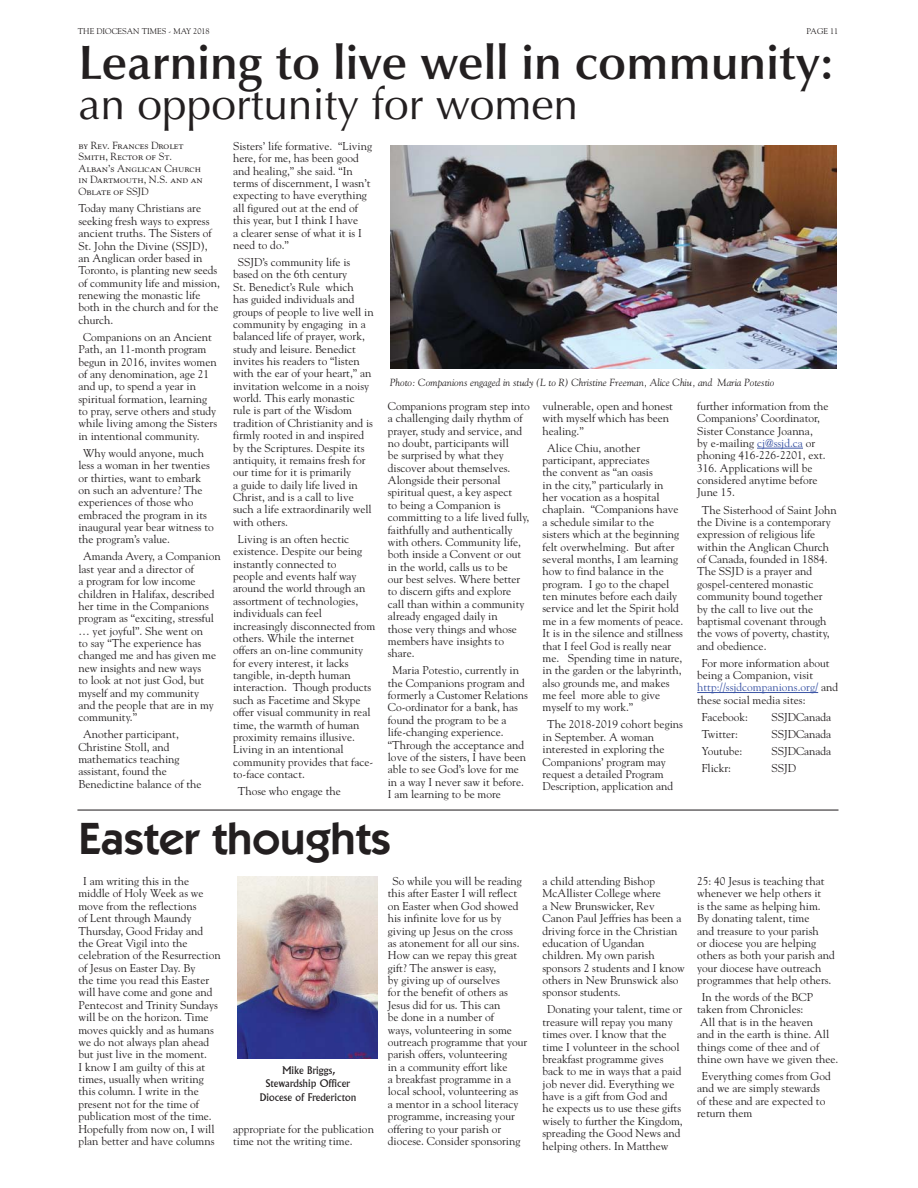
<style>
.page{position:relative;width:918px;height:1188px;background:#fff}
.page>*{position:absolute;margin:0;border:0;box-sizing:border-box;transform-origin:0 0}
.t1{font:600 48.45px "Optima LT Std";color:#231f20}
.t2{font:600 45.45px "ITC Kabel Std";color:#231f20}
.t3{font:44.4px "Optima LT Std";color:#231f20}
.t4{font:11.4px/12.3px "Goudy Std";color:#231f20}
.t5{font:10.35px/11.4px "Goudy Std";color:#231f20}
.t6{font:italic 10.35px "Goudy Std";color:#231f20}
.t7{font:10.35px/13.4px "Albertus MT Std";color:#231f20;text-align:center}
.t8{font:8.25px "Goudy Std";color:#231f20}
.s1{color:#3953a4}
</style>
<div class="page">
<hr style="left:77px;top:810px;width:762px;height:1px;background:#231f20">
<img style="left:238px;top:876px;width:140px;height:182px">
<hr style="left:757px;top:448px;width:46px;height:1px;background:#3953a4">
<hr style="left:697px;top:692px;width:121px;height:1px;background:#3953a4">
<img style="left:391px;top:145px;width:445px;height:223px">
<p class="t8" style="left:78px;top:28px;width:133px">THE DIOCESAN TIMES - MAY 2018</p>
<p class="t8" style="left:807px;top:28px;width:33px">PAGE 11</p>
<h1 class="t1" style="left:78px;top:41px;width:757px">Learning to live well in community:</h1>
<h3 class="t3" style="left:78px;top:85px;width:501px">an opportunity for women</h3>
<p class="t5" style="left:78px;top:140px;width:126px">by Rev. Frances Drolet<br>Smith, Rector of St.<br>Alban’s Anglican Church in Dartmouth, N.S. and an</p>
<p class="t5" style="left:78px;top:187px;width:72px">Oblate of SSJD</p>
<p class="t4" style="left:78px;top:203px;width:143px">Today many Christians are seeking fresh ways to express ancient truths. The Sisters of<br>St. John the Divine (SSJD), an Anglican order based in<br>Toronto, is planting new seeds of community life and mission, renewing the monastic life both in the church and for the church.</p>
<p class="t4" style="left:78px;top:332px;width:140px;text-indent:5px">Companions on an Ancient<br>Path, an 11-month program begun in 2016, invites women of any denomination, age 21 and up, to spend a year in spiritual formation, learning to pray, serve others and study while living among the Sisters in intentional community.</p>
<p class="t4" style="left:78px;top:448px;width:137px;text-indent:5px">Why would anyone, much less a woman in her twenties or thirties, want to embark on such an adventure? The experiences of those who embraced the program in its inaugural year bear witness to the program’s value.</p>
<p class="t4" style="left:78px;top:551px;width:144px;text-indent:5px">Amanda Avery, a Companion last year and a director of<br>a program for low income children in Halifax, described her time in the Companions program as “exciting, stressful … yet joyful”. She went on<br>to say “The experience has changed me and has given me new insights and new ways<br>to look at not just God, but myself and my community<br>and the people that are in my community.”</p>
<p class="t4" style="left:78px;top:729px;width:125px;text-indent:5px">Another participant,<br>Christine Stoll, and mathematics teaching assistant, found the<br>Benedictine balance of the</p>
<p class="t4" style="left:233px;top:141px;width:140px">Sisters’ life formative. “Living here, for me, has been good and healing,” she said. “In terms of discernment, I wasn’t expecting to have everything all figured out at the end of this year, but I think I have<br>a clearer sense of what it is I need to do.”</p>
<p class="t4" style="left:233px;top:257px;width:142px;text-indent:5px">SSJD’s community life is based on the 6th century<br>St. Benedict’s Rule which<br>has guided individuals and groups of people to live well in community by engaging in a balanced life of prayer, work, study and leisure. Benedict invites his readers to “listen with the ear of your heart,” an invitation welcome in a noisy world. This early monastic rule is part of the Wisdom tradition of Christianity and is firmly rooted in and inspired by the Scriptures. Despite its antiquity, it remains fresh for our time for it is primarily<br>a guide to daily life lived in<br>Christ, and is a call to live such a life extraordinarily well with others.</p>
<p class="t4" style="left:233px;top:534px;width:143px;text-indent:5px">Living is an often hectic existence. Despite our being instantly connected to<br>people and events half way around the world through an assortment of technologies, individuals can feel increasingly disconnected from others. While the internet offers an on-line community for every interest, it lacks tangible, in-depth human interaction. Though products such as Facetime and Skype offer visual community in real time, the warmth of human proximity remains illusive.<br>Living in an intentional community provides that face&shy;to-face contact.</p>
<p class="t4" style="left:238px;top:786px;width:105px">Those who engage the</p>
<p class="t6" style="left:390px;top:378px;width:386px">Photo: Companions engaged in study (L to R) Christine Freeman, Alice Chiu, and Maria Potestio</p>
<p class="t4" style="left:543px;top:401px;width:132px">vulnerable, open and honest with myself which has been healing.”</p>
<p class="t4" style="left:543px;top:442px;width:142px;text-indent:5px">Alice Chiu, another participant, appreciates<br>the convent as “an oasis<br>in the city,” particularly in<br>her vocation as a hospital chaplain. “Companions have a schedule similar to the sisters which at the beginning felt overwhelming. But after several months, I am learning how to find balance in the program. I go to the chapel ten minutes before each daily service and let the Spirit hold me in a few moments of peace.<br>It is in the silence and stillness that I feel God is really near me. Spending time in nature, in the garden or the labyrinth, also grounds me, and makes me feel more able to give myself to my work.”</p>
<p class="t4" style="left:543px;top:719px;width:142px;text-indent:5px">The 2018-2019 cohort begins in September. A woman interested in exploring the<br>Companions’ program may request a detailed Program<br>Description, application and</p>
<p class="t4" style="left:697px;top:401px;width:133px">further information from the<br>Companions’ Coordinator,<br>Sister Constance Joanna,<br>by e-mailing <span class="s1">cj@ssjd.ca</span> or phoning 416-226-2201, ext.<br>316. Applications will be considered anytime before<br>June 15.</p>
<p class="t4" style="left:697px;top:504px;width:141px;text-indent:5px">The Sisterhood of Saint John the Divine is a contemporary expression of religious life within the Anglican Church of Canada, founded in 1884.<br>The SSJD is a prayer and gospel-centered monastic community bound together<br>by the call to live out the baptismal covenant through the vows of poverty, chastity, and obedience.</p>
<p class="t4" style="left:697px;top:657px;width:142px;text-indent:5px">For more information about being a Companion, visit <span class="s1">http://ssjdcompanions.org/</span> and these social media sites:</p>
<p class="t4" style="left:702px;top:712px;width:48px">Facebook:</p>
<p class="t4" style="left:771px;top:712px;width:61px">SSJDCanada</p>
<p class="t4" style="left:702px;top:729px;width:38px">Twitter:</p>
<p class="t4" style="left:771px;top:729px;width:61px">SSJDCanada</p>
<p class="t4" style="left:702px;top:746px;width:42px">Youtube:</p>
<p class="t4" style="left:771px;top:746px;width:61px">SSJDCanada</p>
<p class="t4" style="left:702px;top:763px;width:31px">Flickr:</p>
<p class="t4" style="left:771px;top:763px;width:26px">SSJD</p>
<p class="t4" style="left:388px;top:401px;width:144px">Companions program step into a challenging daily rhythm of prayer, study and service, and no doubt, participants will<br>be surprised by what they discover about themselves.<br>Alongside their personal spiritual quest, a key aspect<br>to being a Companion is committing to a life lived fully, faithfully and authentically with others. Community life, both inside a Convent or out in the world, calls us to be<br>our best selves. Where better to discern gifts and explore call than within a community already engaged daily in<br>those very things and whose members have insights to share.</p>
<p class="t4" style="left:388px;top:665px;width:142px;text-indent:5px">Maria Potestio, currently in the Companions program and formerly a Customer Relations<br>Co-ordinator for a bank, has found the program to be a life-changing experience. “Through the acceptance and love of the sisters, I have been able to see God’s love for me in a way I never saw it before.<br>I am learning to be more</p>
<h2 class="t2" style="left:78px;top:822px;width:314px">Easter thoughts</h2>
<p class="t4" style="left:78px;top:876px;width:144px;text-indent:5px">I am writing this in the middle of Holy Week as we move from the reflections<br>of Lent through Maundy<br>Thursday, Good Friday and the Great Vigil into the celebration of the Resurrection of Jesus on Easter Day. By<br>the time you read this Easter will have come and gone and<br>Pentecost and Trinity Sundays will be on the horizon. Time moves quickly and as humans we do not always plan ahead but just live in the moment.<br>I know I am guilty of this at times, usually when writing this column. I write in the present not for the time of publication most of the time.<br>Hopefully from now on, I will plan better and have columns</p>
<p class="t4" style="left:388px;top:876px;width:141px;text-indent:5px">So while you will be reading this after Easter I will reflect on Easter when God showed his infinite love for us by giving up Jesus on the cross<br>as atonement for all our sins.<br>How can we repay this great gift? The answer is easy,<br>by giving up of ourselves<br>for the benefit of others as<br>Jesus did for us. This can<br>be done in a number of<br>ways, volunteering in some outreach programme that your parish offers, volunteering<br>in a community effort like<br>a breakfast programme in a local school, volunteering as<br>a mentor in a school literacy programme, increasing your offering to your parish or diocese. Consider sponsoring</p>
<p class="t4" style="left:543px;top:876px;width:144px">a child attending Bishop<br>McAllister College where<br>a New Brunswicker, Rev<br>Canon Paul Jeffries has been a driving force in the Christian education of Ugandan children. My own parish sponsors 2 students and I know others in New Brunswick also sponsor students.</p>
<p class="t4" style="left:543px;top:1004px;width:142px;text-indent:5px">Donating your talent, time or treasure will repay you many times over. I know that the time I volunteer in the school breakfast programme gives back to me in ways that a paid job never did. Everything we have is a gift from God and<br>he expects us to use these gifts wisely to further the Kingdom, spreading the Good News and helping others. In Matthew</p>
<p class="t7" style="left:260px;top:1064px;width:98px">Mike Briggs,<br>Stewardship Officer<br>Diocese of Fredericton</p>
<p class="t4" style="left:233px;top:1123px;width:142px">appropriate for the publication time not the writing time.</p>
<p class="t4" style="left:697px;top:876px;width:139px">25: 40 Jesus is teaching that whenever we help others it<br>is the same as helping him.<br>By donating talent, time<br>and treasure to your parish<br>or diocese you are helping others as both your parish and your diocese have outreach programmes that help others.</p>
<p class="t4" style="left:697px;top:992px;width:143px;text-indent:5px">In the words of the BCP taken from Chronicles:<br>All that is in the heaven<br>and in the earth is thine. All things come of thee and of thine own have we given thee.</p>
<p class="t4" style="left:697px;top:1071px;width:135px;text-indent:5px">Everything comes from God and we are simply stewards of these and are expected to return them</p>
</div>
